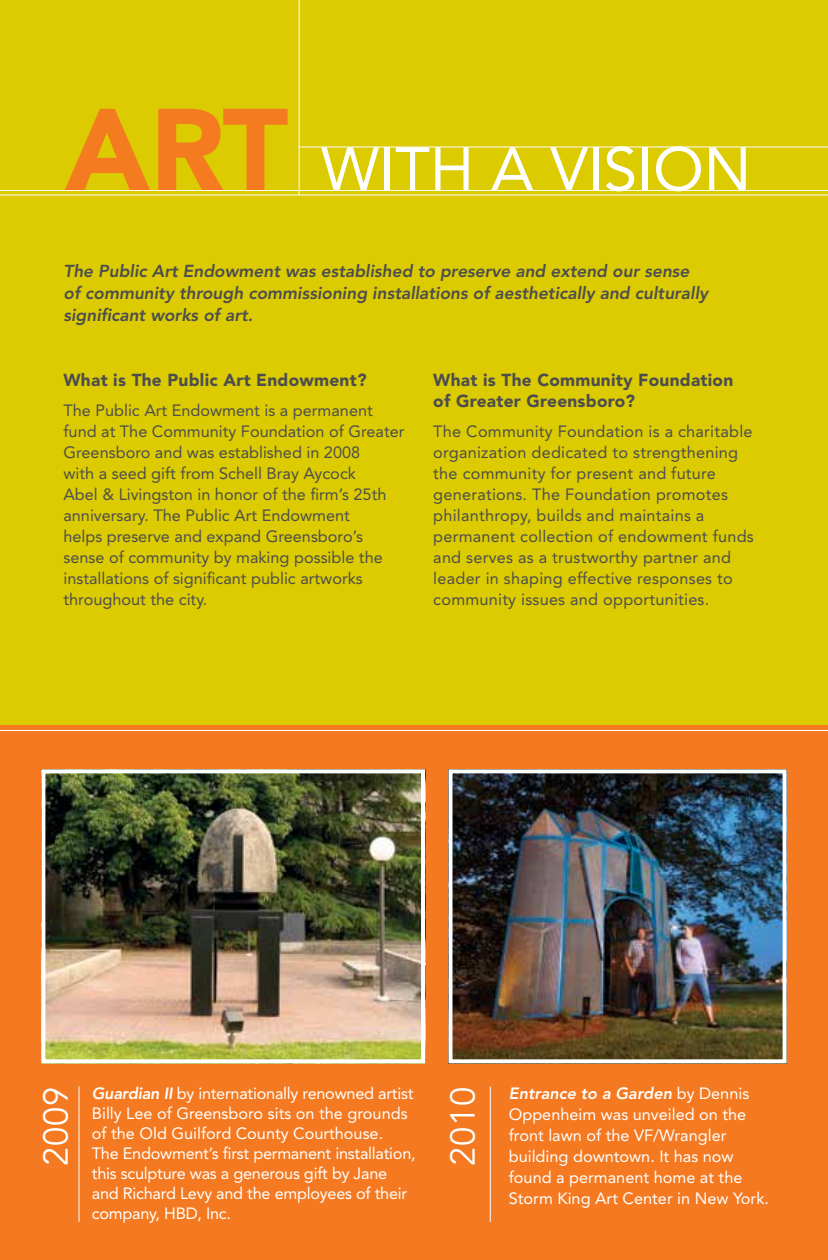
<style>
.page{position:relative;width:828px;height:1260px;background:#fff}
.page>*{position:absolute;margin:0;border:0;box-sizing:border-box;transform-origin:0 0}
.t1{font:60.8px "Avenir";color:#fff}
.t2{font:34.4px "Avenir";letter-spacing:.025em;color:#fff}
.t3{font:italic 800 17.2px/22px "Avenir";color:#4d4d4f}
.t4{font:900 17.2px/21px "Avenir";letter-spacing:.015em;color:#4d4d4f}
.t5{font:16.2px/21px "Avenir";color:#4d4d4f}
.t6{font:16.2px/20px "Avenir";color:#fff}
.s1{font-weight:900;font-size:115px;color:#f47b20}
.s2{font-weight:800;font-style:italic}
</style>
<div class="page">
<div style="left:0;top:0;width:828px;height:725px;background:#dbcb00"></div>
<div style="left:0;top:725px;width:828px;height:535px;background:#f47920"></div>
<img style="left:46px;top:774px;width:374px;height:284px">
<div style="left:41px;top:769px;width:384px;height:294px;border:4px solid #fff"></div>
<img style="left:453px;top:774px;width:329px;height:284px">
<div style="left:448px;top:769px;width:339px;height:294px;border:4px solid #fff"></div>
<hr style="left:79px;top:1086px;width:1px;height:136px;background:#fff">
<hr style="left:490px;top:1087px;width:1px;height:135px;background:#fff">
<hr style="left:0;top:190px;width:828px;height:1px;background:#fff">
<hr style="left:299px;top:147px;width:529px;height:1px;background:#fff">
<hr style="left:0;top:195px;width:828px;height:1px;background:#fff">
<hr style="left:0;top:730px;width:828px;height:1px;background:#fff">
<hr style="left:299px;top:0;width:1px;height:195px;background:#fff">
<h1 class="t1" style="left:65px;top:134px;width:688px"><span class="s1">ART</span> WITH A VISION</h1>
<p class="t3" style="left:63px;top:260px;width:646px">The Public Art Endowment was established to preserve and extend our sense of community through commissioning installations of aesthetically and culturally significant works of art.</p>
<p class="t4" style="left:63px;top:369px;width:305px">What is The Public Art Endowment?</p>
<p class="t5" style="left:63px;top:400px;width:343px">The Public Art Endowment is a permanent fund at The Community Foundation of Greater Greensboro and was established in 2008<br>with a seed gift from Schell Bray Aycock<br>Abel &amp; Livingston in honor of the firm’s 25th anniversary. The Public Art Endowment<br>helps preserve and expand Greensboro’s sense of community by making possible the installations of significant public artworks throughout the city.</p>
<p class="t4" style="left:433px;top:369px;width:301px">What is The Community Foundation of Greater Greensboro?</p>
<p class="t5" style="left:433px;top:421px;width:322px">The Community Foundation is a charitable organization dedicated to strengthening the community for present and future generations. The Foundation promotes philanthropy, builds and maintains a permanent collection of endowment funds and serves as a trustworthy partner and leader in shaping effective responses to community issues and opportunities.</p>
<p class="t6" style="left:92px;top:1083px;width:325px"><span class="s2">Guardian II</span> by internationally renowned artist Billy Lee of Greensboro sits on the grounds of the Old Guilford County Courthouse.<br>The Endowment’s first permanent installation, this sculpture was a generous gift by Jane and Richard Levy and the employees of their company, HBD, Inc.</p>
<p class="t6" style="left:509px;top:1083px;width:262px;line-height:21px"><span class="s2">Entrance to a Garden</span> by Dennis<br>Oppenheim was unveiled on the front lawn of the VF/Wrangler building downtown. It has now found a permanent home at the<br>Storm King Art Center in New York.</p>
<h2 class="t2" style="left:36px;top:1166px;width:81px;rotate:-90deg">2009</h2>
<h2 class="t2" style="left:443px;top:1166px;width:81px;rotate:-90deg">2010</h2>
</div>
